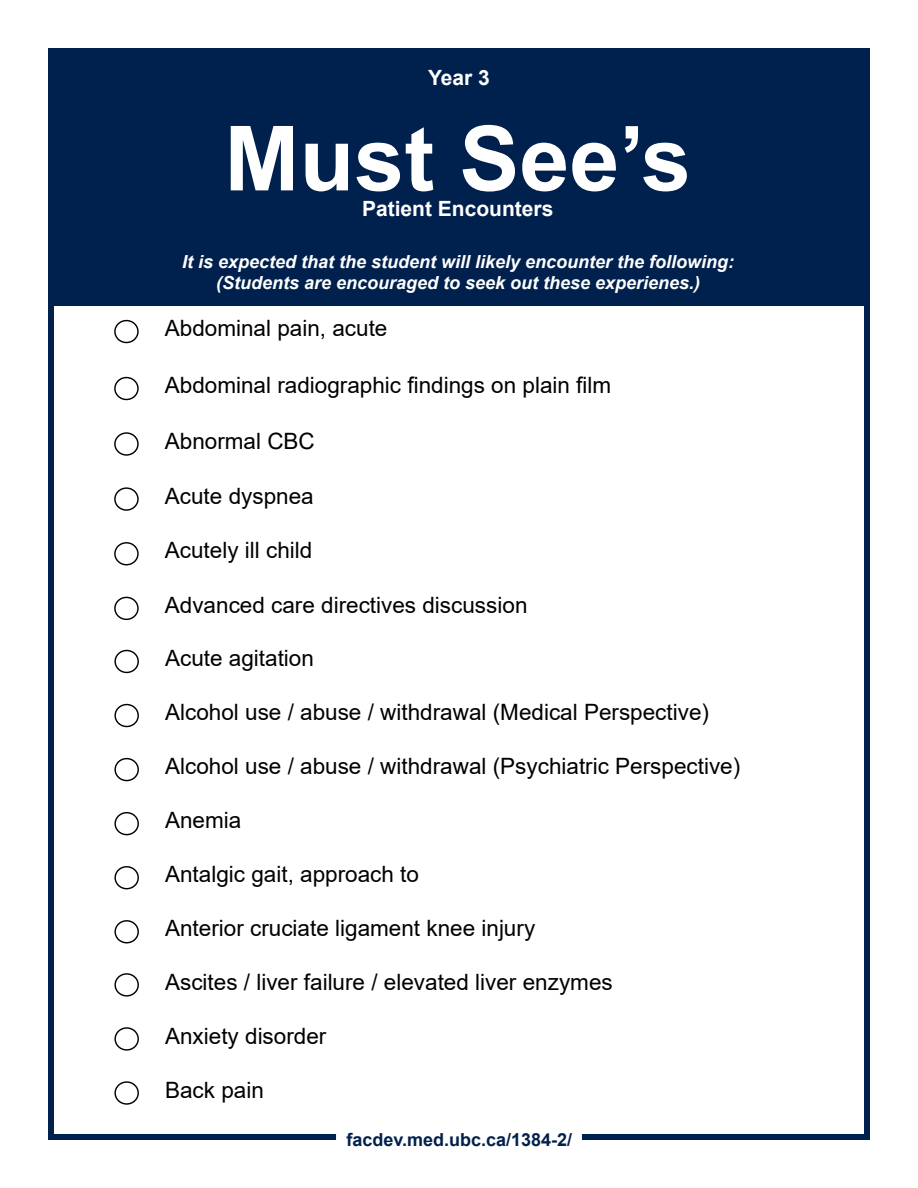
<style>
.page{position:relative;width:918px;height:1188px;background:#fff}
.page>*{position:absolute;margin:0;border:0;box-sizing:border-box;transform-origin:0 0}
.t1{font:700 90px "Arial";color:#fff}
.t2{font:22.5px "Arial";color:#000}
.t3{font:700 21px "Arial";color:#fff}
.t4{font:italic 700 18px/21.6px "Arial";color:#fff;text-align:center}
.t5{font:700 18px "Arial";color:#00214d}
</style>
<div class="page">
<div style="left:48px;top:48px;width:822px;height:258px;background:#00214d"></div>
<div style="left:48px;top:48px;width:6px;height:1092px;background:#00214d"></div>
<div style="left:864px;top:48px;width:6px;height:1092px;background:#00214d"></div>
<div style="left:48px;top:1134px;width:288px;height:6px;background:#00214d"></div>
<div style="left:582px;top:1134px;width:288px;height:6px;background:#00214d"></div>
<div style="left:114px;top:1081px;width:25px;height:24px;border:1px solid #000;border-radius:50%"></div>
<div style="left:114px;top:1027px;width:25px;height:24px;border:1px solid #000;border-radius:50%"></div>
<div style="left:114px;top:973px;width:25px;height:24px;border:1px solid #000;border-radius:50%"></div>
<div style="left:114px;top:920px;width:25px;height:23px;border:1px solid #000;border-radius:50%"></div>
<div style="left:114px;top:866px;width:25px;height:23px;border:1px solid #000;border-radius:50%"></div>
<div style="left:114px;top:812px;width:25px;height:23px;border:1px solid #000;border-radius:50%"></div>
<div style="left:114px;top:758px;width:25px;height:23px;border:1px solid #000;border-radius:50%"></div>
<div style="left:114px;top:704px;width:25px;height:23px;border:1px solid #000;border-radius:50%"></div>
<div style="left:114px;top:650px;width:25px;height:23px;border:1px solid #000;border-radius:50%"></div>
<div style="left:114px;top:542px;width:25px;height:23px;border:1px solid #000;border-radius:50%"></div>
<div style="left:114px;top:487px;width:25px;height:24px;border:1px solid #000;border-radius:50%"></div>
<div style="left:114px;top:432px;width:25px;height:24px;border:1px solid #000;border-radius:50%"></div>
<div style="left:114px;top:377px;width:25px;height:23px;border:1px solid #000;border-radius:50%"></div>
<div style="left:114px;top:320px;width:25px;height:23px;border:1px solid #000;border-radius:50%"></div>
<div style="left:114px;top:597px;width:25px;height:23px;border:1px solid #000;border-radius:50%"></div>
<p class="t3" style="left:428px;top:63px;width:63px">Year 3</p>
<h1 class="t1" style="left:224px;top:95px;width:468px">Must See’s</h1>
<p class="t3" style="left:362px;top:193px;width:193px">Patient Encounters</p>
<p class="t4" style="left:182px;top:251px;width:554px">It is expected that the student will likely encounter the following: (Students are encouraged to seek out these experienes.)</p>
<p class="t2" style="left:165px;top:313px;width:224px">Abdominal pain, acute</p>
<p class="t2" style="left:165px;top:370px;width:448px">Abdominal radiographic findings on plain film</p>
<p class="t2" style="left:165px;top:425px;width:152px">Abnormal CBC</p>
<p class="t2" style="left:165px;top:480px;width:150px">Acute dyspnea</p>
<p class="t2" style="left:165px;top:535px;width:149px">Acutely ill child</p>
<p class="t2" style="left:165px;top:590px;width:364px">Advanced care directives discussion</p>
<p class="t2" style="left:165px;top:643px;width:150px">Acute agitation</p>
<p class="t2" style="left:165px;top:697px;width:545px">Alcohol use / abuse / withdrawal (Medical Perspective)</p>
<p class="t2" style="left:165px;top:751px;width:577px">Alcohol use / abuse / withdrawal (Psychiatric Perspective)</p>
<p class="t2" style="left:165px;top:805px;width:78px">Anemia</p>
<p class="t2" style="left:165px;top:859px;width:255px">Antalgic gait, approach to</p>
<p class="t2" style="left:165px;top:913px;width:372px">Anterior cruciate ligament knee injury</p>
<p class="t2" style="left:165px;top:966px;width:449px">Ascites / liver failure / elevated liver enzymes</p>
<p class="t2" style="left:165px;top:1020px;width:163px">Anxiety disorder</p>
<p class="t2" style="left:165px;top:1074px;width:100px">Back pain</p>
<p class="t5" style="left:346px;top:1127px;width:227px">facdev.med.ubc.ca/1384-2/</p>
</div>
